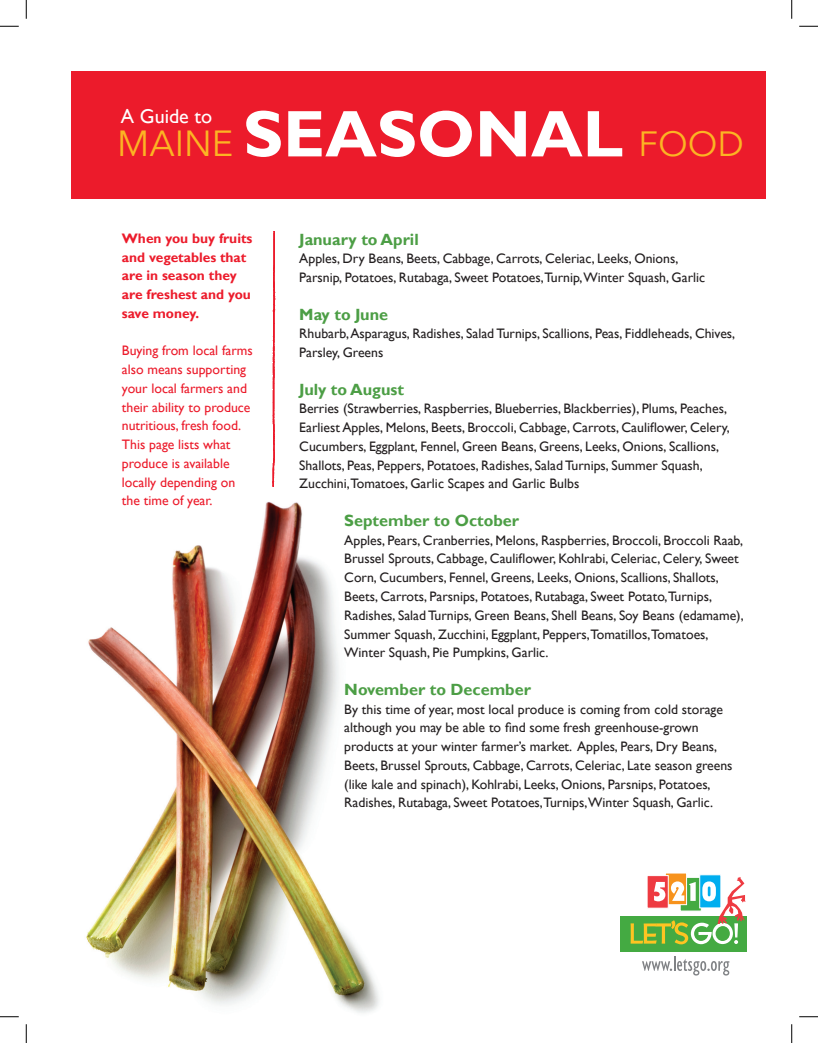
<style>
.page{position:relative;width:818px;height:1043px;background:#fff}
.page>*{position:absolute;margin:0;border:0;box-sizing:border-box;transform-origin:0 0}
.t1{font:700 66.25px "Gill Sans";color:#fff}
.t2{font:20px "Gill Sans";color:#fff}
.t3{font:700 16.25px "Gill Sans";color:#4c9e45}
.t4{font:13.75px/18.8px "Gill Sans";color:#231f20}
.t5{font:13.75px/18.8px "Gill Sans";color:#ec1b2b}
.t6{font:700 13.75px/18.8px "Gill Sans";color:#ec1b2b}
.s1{font-family:"Avenir Next";font-weight:400;font-size:36.25px;color:#fcb423}
.s2{font-family:"Avenir Next";font-weight:400;font-size:35px;color:#fcb423}
</style>
<div class="page">
<img style="left:86px;top:486px;width:293px;height:527px">
<img style="left:272px;top:231px;width:4px;height:255px">
<div style="left:620px;top:915px;width:126px;height:36px;background:#44aa42"></div>
<svg style="left:642px;top:956px;width:87px;height:19px"></svg>
<div style="left:699px;top:874px;width:22px;height:34px;background:#00aeef;border:1px solid #fff"></div>
<div style="left:665px;top:873px;width:21px;height:31px;background:#f7931d"></div>
<div style="left:665px;top:872px;width:22px;height:33px;border:1px solid #fff"></div>
<svg style="left:647px;top:875px;width:21px;height:2px"></svg>
<svg style="left:630px;top:877px;width:115px;height:67px"></svg>
<div style="left:71px;top:71px;width:695px;height:128px;background:#ec1b2b"></div>
<svg style="left:0;top:25px;width:19px;height:2px"></svg>
<svg style="left:799px;top:25px;width:19px;height:2px"></svg>
<svg style="left:0;top:1016px;width:19px;height:1px"></svg>
<svg style="left:799px;top:1016px;width:19px;height:1px"></svg>
<svg style="left:25px;top:0;width:2px;height:19px"></svg>
<svg style="left:25px;top:1024px;width:2px;height:18px"></svg>
<svg style="left:791px;top:0;width:1px;height:19px"></svg>
<svg style="left:791px;top:1024px;width:1px;height:18px"></svg>
<p class="t2" style="left:121px;top:105px;width:93px">A Guide to</p>
<p class="t1" style="left:117px;top:94px;width:628px"><span class="s1">MAINE</span> SEASONAL <span class="s2">FOOD</span></p>
<p class="t6" style="left:122px;top:229px;width:132px">When you buy fruits and vegetables that are in season they are freshest and you save money.</p>
<p class="t5" style="left:122px;top:342px;width:132px">Buying from local farms also means supporting your local farmers and their ability to produce nutritious, fresh food.<br>This page lists what produce is available locally depending on the time of year.</p>
<p class="t3" style="left:299px;top:229px;width:121px">January to April</p>
<p class="t4" style="left:299px;top:249px;width:380px">Apples, Dry Beans, Beets, Cabbage, Carrots, Celeriac, Leeks, Onions,</p>
<p class="t4" style="left:299px;top:268px;width:407px">Parsnip, Potatoes, Rutabaga, Sweet Potatoes,Turnip,Winter Squash, Garlic</p>
<p class="t3" style="left:299px;top:304px;width:90px">May to June</p>
<p class="t4" style="left:299px;top:324px;width:437px">Rhubarb, Asparagus, Radishes, Salad Turnips, Scallions, Peas, Fiddleheads, Chives,<br>Parsley, Greens</p>
<p class="t3" style="left:299px;top:379px;width:106px">July to August</p>
<p class="t4" style="left:299px;top:399px;width:432px">Berries (Strawberries, Raspberries, Blueberries, Blackberries), Plums, Peaches, Earliest Apples, Melons, Beets, Broccoli, Cabbage, Carrots, Cauliflower, Celery, Cucumbers, Eggplant, Fennel, Green Beans, Greens, Leeks, Onions, Scallions, Shallots, Peas, Peppers, Potatoes, Radishes, Salad Turnips, Summer Squash, Zucchini,Tomatoes, Garlic Scapes and Garlic Bulbs</p>
<p class="t3" style="left:344px;top:510px;width:176px">September to October</p>
<p class="t4" style="left:344px;top:531px;width:401px">Apples, Pears, Cranberries, Melons, Raspberries, Broccoli, Broccoli Raab, Brussel Sprouts, Cabbage, Cauliflower, Kohlrabi, Celeriac, Celery, Sweet Corn, Cucumbers, Fennel, Greens, Leeks, Onions, Scallions, Shallots, Beets, Carrots, Parsnips, Potatoes, Rutabaga, Sweet Potato,Turnips, Radishes, Salad Turnips, Green Beans, Shell Beans, Soy Beans (edamame), Summer Squash, Zucchini, Eggplant, Peppers,Tomatillos,Tomatoes, Winter Squash, Pie Pumpkins, Garlic.</p>
<p class="t3" style="left:344px;top:679px;width:188px">November to December</p>
<p class="t4" style="left:344px;top:699px;width:390px">By this time of year, most local produce is coming from cold storage although you may be able to find some fresh greenhouse-grown products at your winter farmer’s market. Apples, Pears, Dry Beans, Beets, Brussel Sprouts, Cabbage, Carrots, Celeriac, Late season greens (like kale and spinach), Kohlrabi, Leeks, Onions, Parsnips, Potatoes,</p>
<p class="t4" style="left:344px;top:793px;width:370px">Radishes, Rutabaga, Sweet Potatoes,Turnips,Winter Squash, Garlic.</p>
</div>
